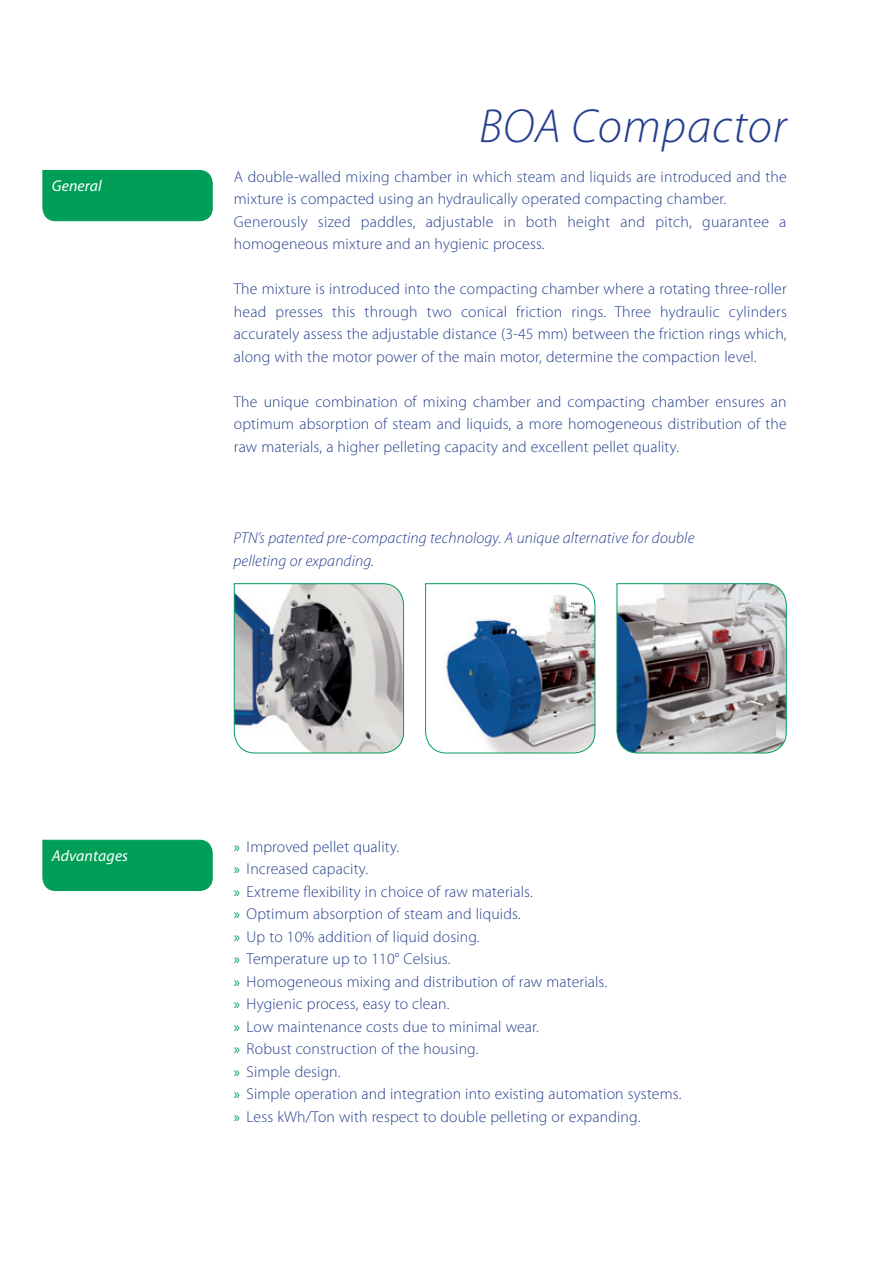
<style>
.page{position:relative;width:893px;height:1263px;background:#fff}
.page>*{position:absolute;margin:0;border:0;box-sizing:border-box;transform-origin:0 0}
.t1{font:italic 300 48px "Myriad Pro";letter-spacing:.02em;color:#253f8e}
.t2{font:300 15.75px/22.5px "Myriad Pro";letter-spacing:.01em;color:#253f8e}
.t3{font:italic 300 15.75px/22.5px "Myriad Pro";letter-spacing:.01em;color:#253f8e}
.t4{font:italic 15.75px "Myriad Pro";letter-spacing:.01em;color:#fff}
.s1{font-weight:400;font-size:15px;color:#009e57}
</style>
<div class="page">
<div style="left:42px;top:170px;width:171px;height:51px;background:#009e57"></div>
<div style="left:42px;top:839px;width:171px;height:52px;background:#009e57"></div>
<svg style="left:425px;top:583px;width:171px;height:171px"></svg>
<svg style="left:616px;top:583px;width:171px;height:171px;background:#95999e"></svg>
<svg style="left:233px;top:583px;width:171px;height:171px;background:#a1a6a9"></svg>
<h1 class="t1" style="left:479px;top:98px;width:309px">BOA Compactor</h1>
<p class="t4" style="left:52px;top:176px;width:52px">General</p>
<p class="t2" style="left:234px;top:166px;width:554px">A double-walled mixing chamber in which steam and liquids are introduced and the mixture is compacted using an hydraulically operated compacting chamber.<br>Generously sized paddles, adjustable in both height and pitch, guarantee a homogeneous mixture and an hygienic process.</p>
<p class="t2" style="left:234px;top:278px;width:554px;text-align:justify">The mixture is introduced into the compacting chamber where a rotating three-roller head presses this through two conical friction rings. Three hydraulic cylinders accurately assess the adjustable distance (3-45 mm) between the friction rings which, along with the motor power of the main motor, determine the compaction level.</p>
<p class="t2" style="left:234px;top:391px;width:554px;text-align:justify">The unique combination of mixing chamber and compacting chamber ensures an optimum absorption of steam and liquids, a more homogeneous distribution of the raw materials, a higher pelleting capacity and excellent pellet quality.</p>
<p class="t3" style="left:233px;top:527px;width:462px">PTN’s patented pre-compacting technology. A unique alternative for double pelleting or expanding.</p>
<p class="t4" style="left:52px;top:846px;width:78px">Advantages</p>
<p class="t2" style="left:234px;top:835px;width:449px"><span class="s1">»</span> Improved pellet quality.<br><span class="s1">»</span> Increased capacity.<br><span class="s1">»</span> Extreme flexibility in choice of raw materials.<br><span class="s1">»</span> Optimum absorption of steam and liquids.<br><span class="s1">»</span> Up to 10% addition of liquid dosing.<br><span class="s1">»</span> Temperature up to 110° Celsius.<br><span class="s1">»</span> Homogeneous mixing and distribution of raw materials.<br><span class="s1">»</span> Hygienic process, easy to clean.<br><span class="s1">»</span> Low maintenance costs due to minimal wear.<br><span class="s1">»</span> Robust construction of the housing.<br><span class="s1">»</span> Simple design.<br><span class="s1">»</span> Simple operation and integration into existing automation systems. <span class="s1">»</span> Less kWh/Ton with respect to double pelleting or expanding.</p>
</div>
